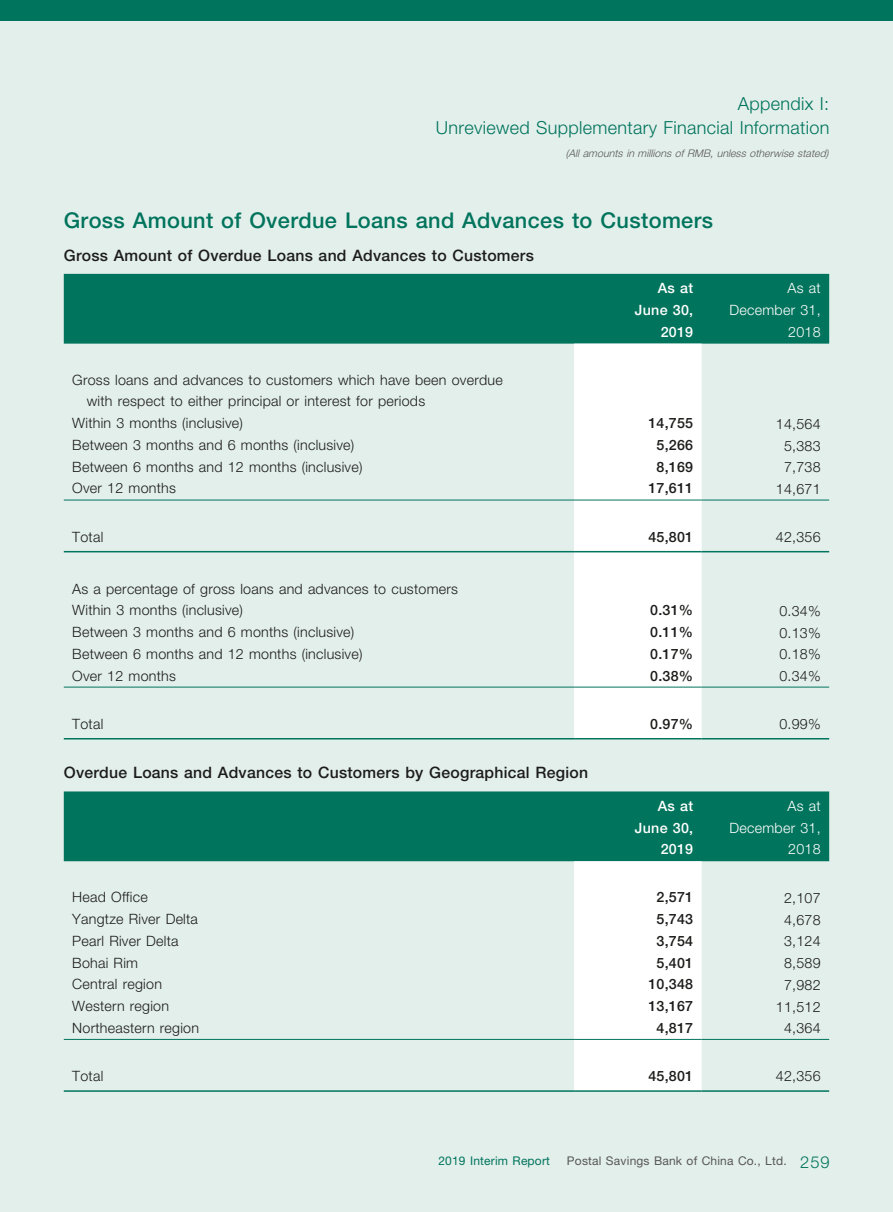
<style>
.page{position:relative;width:893px;height:1212px;background:#e3efeb}
.page>*{position:absolute;margin:0;border:0;box-sizing:border-box;transform-origin:0 0}
.t1{font:500 21.75px "Helvetica Neue LT Std";letter-spacing:.015em;color:#00745c}
.t2{font:300 18px/24px "Helvetica Neue LT Std";letter-spacing:.015em;color:#00745c;text-align:right}
.t3{font:500 15.75px "Helvetica Neue LT Std";letter-spacing:.015em;color:#1c1c1b}
.t4{font:300 14.25px/21.8px "Helvetica Neue LT Std";letter-spacing:.015em;color:#1c1c1b}
.t5{font:500 14.25px "Helvetica Neue LT Std";letter-spacing:.015em;color:#1c1c1b}
.t6{font:300 14.25px/21.8px "Helvetica Neue LT Std";letter-spacing:.015em;color:#fff;text-align:right}
.t7{font:500 14.25px/21.8px "Helvetica Neue LT Std";letter-spacing:.015em;color:#fff;text-align:right}
.t8{font:12px "Helvetica Neue LT Std";letter-spacing:.015em;color:#575756}
.t9{font:12px "Helvetica Neue LT Std";letter-spacing:.015em;color:#00745c}
.t10{font:italic 300 10.5px "Helvetica Neue LT Std";color:#575756}
.s1{font-weight:300;font-size:16.5px;color:#00745c}
</style>
<div class="page">
<div style="left:0;top:0;width:893px;height:21px;background:#00745c"></div>
<div style="left:64px;top:274px;width:765px;height:70px;background:#00745c"></div>
<div style="left:574px;top:344px;width:128px;height:394px;background:#fff"></div>
<hr style="left:64px;top:500px;width:510px;height:1px;background:#00745c">
<hr style="left:574px;top:500px;width:128px;height:1px;background:#00745c">
<hr style="left:702px;top:500px;width:127px;height:1px;background:#00745c">
<hr style="left:64px;top:551px;width:510px;height:1px;background:#00745c">
<hr style="left:574px;top:551px;width:128px;height:1px;background:#00745c">
<hr style="left:702px;top:551px;width:127px;height:1px;background:#00745c">
<hr style="left:64px;top:687px;width:510px;height:1px;background:#00745c">
<hr style="left:574px;top:687px;width:128px;height:1px;background:#00745c">
<hr style="left:702px;top:687px;width:127px;height:1px;background:#00745c">
<hr style="left:64px;top:738px;width:510px;height:1px;background:#00745c">
<hr style="left:574px;top:738px;width:128px;height:1px;background:#00745c">
<hr style="left:702px;top:738px;width:127px;height:1px;background:#00745c">
<div style="left:64px;top:791px;width:765px;height:70px;background:#00745c"></div>
<div style="left:574px;top:861px;width:128px;height:229px;background:#fff"></div>
<hr style="left:64px;top:1039px;width:510px;height:1px;background:#00745c">
<hr style="left:574px;top:1039px;width:128px;height:1px;background:#00745c">
<hr style="left:702px;top:1039px;width:127px;height:1px;background:#00745c">
<hr style="left:64px;top:1090px;width:510px;height:2px;background:#00745c">
<hr style="left:574px;top:1090px;width:128px;height:2px;background:#00745c">
<hr style="left:702px;top:1090px;width:127px;height:2px;background:#00745c">
<p class="t2" style="left:436px;top:91px;width:395px">Appendix I:<br>Unreviewed Supplementary Financial Information</p>
<p class="t10" style="left:566px;top:147px;width:264px">(All amounts in millions of RMB, unless otherwise stated)</p>
<h1 class="t1" style="left:64px;top:207px;width:651px">Gross Amount of Overdue Loans and Advances to Customers</h1>
<p class="t3" style="left:64px;top:246px;width:472px">Gross Amount of Overdue Loans and Advances to Customers</p>
<p class="t7" style="left:635px;top:277px;width:60px">As at<br>June 30,<br>2019</p>
<p class="t6" style="left:730px;top:277px;width:93px">As at<br>December 31,<br>2018</p>
<p class="t4" style="left:72px;top:368px;width:432px">Gross loans and advances to customers which have been overdue</p>
<p class="t4" style="left:87px;top:390px;width:340px">with respect to either principal or interest for periods</p>
<p class="t4" style="left:72px;top:412px;width:172px">Within 3 months (inclusive)</p>
<p class="t5" style="left:648px;top:415px;width:46px">14,755</p>
<p class="t4" style="left:776px;top:412px;width:46px">14,564</p>
<p class="t4" style="left:72px;top:434px;width:284px">Between 3 months and 6 months (inclusive)</p>
<p class="t5" style="left:656px;top:436px;width:38px">5,266</p>
<p class="t4" style="left:784px;top:434px;width:38px">5,383</p>
<p class="t4" style="left:72px;top:455px;width:292px">Between 6 months and 12 months (inclusive)</p>
<p class="t5" style="left:656px;top:458px;width:38px">8,169</p>
<p class="t4" style="left:784px;top:456px;width:38px">7,738</p>
<p class="t4" style="left:72px;top:477px;width:105px">Over 12 months</p>
<p class="t5" style="left:648px;top:480px;width:46px">17,611</p>
<p class="t4" style="left:776px;top:478px;width:46px">14,671</p>
<p class="t4" style="left:72px;top:525px;width:33px">Total</p>
<p class="t5" style="left:648px;top:528px;width:46px">45,801</p>
<p class="t4" style="left:776px;top:526px;width:46px">42,356</p>
<p class="t4" style="left:72px;top:577px;width:387px">As a percentage of gross loans and advances to customers<br>Within 3 months (inclusive)</p>
<p class="t5" style="left:650px;top:602px;width:44px">0.31%</p>
<p class="t4" style="left:779px;top:600px;width:43px">0.34%</p>
<p class="t4" style="left:72px;top:621px;width:284px">Between 3 months and 6 months (inclusive)</p>
<p class="t5" style="left:650px;top:623px;width:44px">0.11%</p>
<p class="t4" style="left:779px;top:621px;width:43px">0.13%</p>
<p class="t4" style="left:72px;top:642px;width:292px">Between 6 months and 12 months (inclusive)</p>
<p class="t5" style="left:650px;top:645px;width:44px">0.17%</p>
<p class="t4" style="left:779px;top:643px;width:43px">0.18%</p>
<p class="t4" style="left:72px;top:664px;width:105px">Over 12 months</p>
<p class="t5" style="left:650px;top:667px;width:44px">0.38%</p>
<p class="t4" style="left:779px;top:665px;width:43px">0.34%</p>
<p class="t4" style="left:72px;top:712px;width:33px">Total</p>
<p class="t5" style="left:650px;top:715px;width:44px">0.97%</p>
<p class="t4" style="left:779px;top:713px;width:43px">0.99%</p>
<p class="t3" style="left:64px;top:763px;width:526px">Overdue Loans and Advances to Customers by Geographical Region</p>
<p class="t7" style="left:635px;top:795px;width:60px">As at<br>June 30,<br>2019</p>
<p class="t6" style="left:730px;top:794px;width:93px">As at<br>December 31,<br>2018</p>
<p class="t4" style="left:72px;top:886px;width:77px">Head Office</p>
<p class="t5" style="left:656px;top:889px;width:38px">2,571</p>
<p class="t4" style="left:784px;top:887px;width:38px">2,107</p>
<p class="t4" style="left:72px;top:908px;width:127px">Yangtze River Delta</p>
<p class="t5" style="left:656px;top:910px;width:38px">5,743</p>
<p class="t4" style="left:784px;top:908px;width:38px">4,678</p>
<p class="t4" style="left:72px;top:929px;width:108px">Pearl River Delta</p>
<p class="t5" style="left:656px;top:932px;width:38px">3,754</p>
<p class="t4" style="left:784px;top:930px;width:38px">3,124</p>
<p class="t4" style="left:72px;top:951px;width:67px">Bohai Rim</p>
<p class="t5" style="left:656px;top:954px;width:38px">5,401</p>
<p class="t4" style="left:784px;top:952px;width:38px">8,589</p>
<p class="t4" style="left:72px;top:973px;width:91px">Central region</p>
<p class="t5" style="left:648px;top:976px;width:46px">10,348</p>
<p class="t4" style="left:784px;top:974px;width:38px">7,982</p>
<p class="t4" style="left:72px;top:995px;width:98px">Western region</p>
<p class="t5" style="left:648px;top:997px;width:46px">13,167</p>
<p class="t4" style="left:776px;top:995px;width:46px">11,512</p>
<p class="t4" style="left:72px;top:1016px;width:128px">Northeastern region</p>
<p class="t5" style="left:656px;top:1019px;width:38px">4,817</p>
<p class="t4" style="left:784px;top:1017px;width:38px">4,364</p>
<p class="t4" style="left:72px;top:1064px;width:33px">Total</p>
<p class="t5" style="left:648px;top:1067px;width:46px">45,801</p>
<p class="t4" style="left:776px;top:1065px;width:46px">42,356</p>
<p class="t9" style="left:438px;top:1154px;width:113px">2019 Interim Report</p>
<p class="t8" style="left:567px;top:1154px;width:264px">Postal Savings Bank of China Co., Ltd. <span class="s1">259</span></p>
</div>
